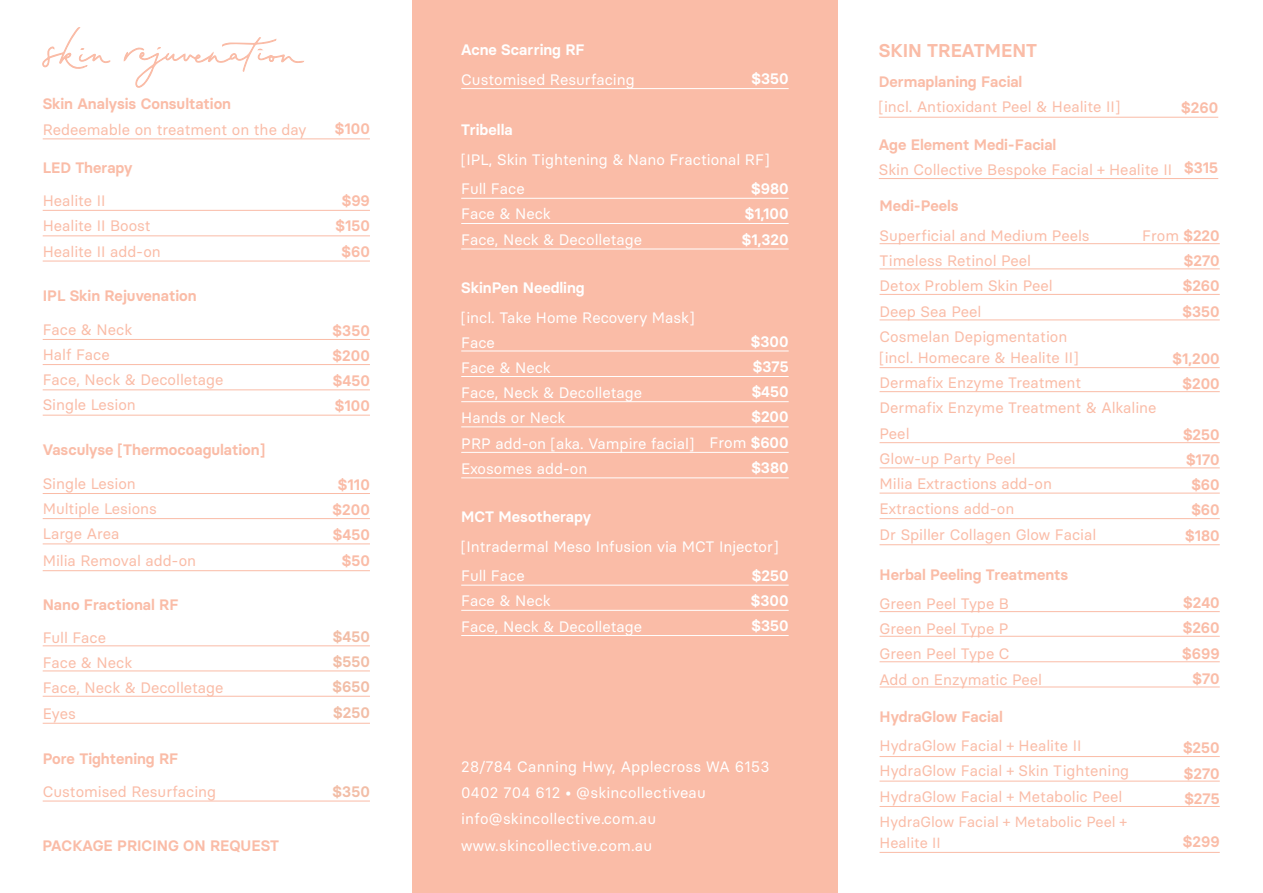
<style>
.page{position:relative;width:1263px;height:893px;background:#fff}
.page>*{position:absolute;margin:0;border:0;box-sizing:border-box;transform-origin:0 0}
.t1{font:600 18.45px "Basier Circle";color:#fabca7}
.t2{font:15.15px/25.2px "Basier Circle";color:#fabca7}
.t3{font:15.15px/25.2px "Basier Circle";color:#fff}
.t4{font:600 15.15px/25.2px "Basier Circle";color:#fabca7;text-align:justify}
.t5{font:600 15.15px/25.2px "Basier Circle";color:#fff;text-align:justify}
.t6{font:600 15.15px/25.2px "Basier Circle";color:#f2bda6;text-align:justify}
.t7{font:14.7px/21px "Basier Circle";color:#fabca7}
.s1{font-weight:400}
.s2{font-weight:600}
</style>
<div class="page">
<div style="left:412px;top:0;width:426px;height:893px;background:#fabca7"></div>
<hr style="left:43px;top:138px;width:327px;height:1px;background:#fabca7">
<hr style="left:43px;top:210px;width:327px;height:1px;background:#fabca7">
<hr style="left:43px;top:645px;width:327px;height:1px;background:#fabca7">
<hr style="left:43px;top:339px;width:327px;height:1px;background:#fabca7">
<hr style="left:43px;top:493px;width:327px;height:1px;background:#fabca7">
<hr style="left:43px;top:671px;width:327px;height:1px;background:#fabca7">
<hr style="left:43px;top:364px;width:327px;height:1px;background:#fabca7">
<hr style="left:43px;top:518px;width:327px;height:1px;background:#fabca7">
<hr style="left:43px;top:801px;width:327px;height:1px;background:#fabca7">
<hr style="left:43px;top:415px;width:327px;height:1px;background:#fabca7">
<hr style="left:43px;top:696px;width:327px;height:1px;background:#fabca7">
<hr style="left:43px;top:389px;width:327px;height:1px;background:#fabca7">
<hr style="left:43px;top:543px;width:327px;height:1px;background:#fabca7">
<hr style="left:43px;top:570px;width:327px;height:1px;background:#fabca7">
<hr style="left:43px;top:235px;width:327px;height:1px;background:#fabca7">
<hr style="left:43px;top:261px;width:327px;height:1px;background:#fabca7">
<svg style="left:124px;top:37px;width:180px;height:51px"></svg>
<svg style="left:42px;top:27px;width:68px;height:42px"></svg>
<hr style="left:461px;top:351px;width:328px;height:1px;background:#fff">
<hr style="left:461px;top:426px;width:328px;height:1px;background:#fff">
<hr style="left:461px;top:635px;width:328px;height:1px;background:#fff">
<hr style="left:461px;top:376px;width:328px;height:1px;background:#fff">
<hr style="left:461px;top:585px;width:328px;height:1px;background:#fff">
<hr style="left:461px;top:401px;width:328px;height:1px;background:#fff">
<hr style="left:461px;top:610px;width:328px;height:1px;background:#fff">
<hr style="left:461px;top:198px;width:328px;height:1px;background:#fff">
<hr style="left:461px;top:223px;width:328px;height:1px;background:#fff">
<hr style="left:461px;top:249px;width:328px;height:1px;background:#fff">
<hr style="left:461px;top:452px;width:328px;height:1px;background:#fff">
<hr style="left:461px;top:477px;width:328px;height:1px;background:#fff">
<hr style="left:461px;top:88px;width:328px;height:1px;background:#fff">
<hr style="left:879px;top:243px;width:341px;height:1px;background:#fabca7">
<hr style="left:879px;top:756px;width:341px;height:1px;background:#fabca7">
<hr style="left:879px;top:320px;width:341px;height:1px;background:#fabca7">
<hr style="left:879px;top:661px;width:341px;height:1px;background:#fabca7">
<hr style="left:879px;top:391px;width:341px;height:1px;background:#fabca7">
<hr style="left:879px;top:544px;width:341px;height:1px;background:#fabca7">
<hr style="left:879px;top:611px;width:341px;height:1px;background:#fabca7">
<hr style="left:879px;top:467px;width:341px;height:1px;background:#fabca7">
<hr style="left:879px;top:268px;width:341px;height:1px;background:#fabca7">
<hr style="left:879px;top:781px;width:341px;height:1px;background:#fabca7">
<hr style="left:879px;top:367px;width:341px;height:1px;background:#fabca7">
<hr style="left:879px;top:687px;width:341px;height:1px;background:#fabca7">
<hr style="left:879px;top:493px;width:341px;height:1px;background:#fabca7">
<hr style="left:879px;top:294px;width:341px;height:1px;background:#fabca7">
<hr style="left:879px;top:636px;width:341px;height:1px;background:#fabca7">
<hr style="left:879px;top:442px;width:341px;height:1px;background:#fabca7">
<hr style="left:879px;top:518px;width:341px;height:1px;background:#fabca7">
<hr style="left:879px;top:806px;width:341px;height:1px;background:#fabca7">
<hr style="left:879px;top:852px;width:341px;height:1px;background:#fabca7">
<hr style="left:879px;top:178px;width:339px;height:1px;background:#fabca7">
<hr style="left:879px;top:117px;width:339px;height:1px;background:#fabca7">
<hr style="left:43px;top:723px;width:327px;height:1px;background:#fabca7">
<p class="t4" style="left:43px;top:91px;width:190px">Skin Analysis Consultation</p>
<p class="t2" style="left:43px;top:117px;width:265px">Redeemable on treatment on the day</p>
<p class="t4" style="left:43px;top:154px;width:91px">LED Therapy</p>
<p class="t2" style="left:43px;top:188px;width:120px">Healite II<br>Healite II Boost<br>Healite II add-on</p>
<p class="t4" style="left:43px;top:283px;width:155px">IPL Skin Rejuvenation</p>
<p class="t2" style="left:43px;top:316px;width:182px">Face &amp; Neck<br>Half Face<br>Face, Neck &amp; Decolletage<br>Single Lesion</p>
<p class="t4" style="left:43px;top:437px;width:224px">Vasculyse [Thermocoagulation]</p>
<p class="t2" style="left:43px;top:470px;width:155px;line-height:25.7px">Single Lesion<br>Multiple Lesions<br>Large Area<br>Milia Removal add-on</p>
<p class="t4" style="left:43px;top:592px;width:137px">Nano Fractional RF</p>
<p class="t2" style="left:43px;top:624px;width:182px;line-height:25.7px">Full Face<br>Face &amp; Neck<br>Face, Neck &amp; Decolletage<br>Eyes</p>
<p class="t4" style="left:43px;top:745px;width:137px">Pore Tightening RF</p>
<p class="t2" style="left:43px;top:779px;width:175px">Customised Resurfacing</p>
<p class="t4" style="left:43px;top:832px;width:238px">PACKAGE PRICING ON REQUEST</p>
<p class="t4" style="left:335px;top:116px;width:37px">$100</p>
<p class="t4" style="left:335px;top:188px;width:36px;text-align:center">$99 $150 $60</p>
<p class="t4" style="left:333px;top:317px;width:39px">$350 $200 $450 $100</p>
<p class="t4" style="left:333px;top:471px;width:39px;text-align:right">$110 $200 $450 $50</p>
<p class="t6" style="left:332px;top:624px;width:39px">$450 $550 $650 $250</p>
<p class="t6" style="left:333px;top:778px;width:39px">$350</p>
<p class="t5" style="left:461px;top:37px;width:125px">Acne Scarring RF</p>
<p class="t3" style="left:461px;top:67px;width:175px">Customised Resurfacing</p>
<p class="t5" style="left:461px;top:117px;width:53px">Tribella</p>
<p class="t3" style="left:461px;top:144px;width:310px;line-height:29.4px">[IPL, Skin Tightening &amp; Nano Fractional RF]<br>Full Face</p>
<p class="t3" style="left:461px;top:201px;width:182px">Face &amp; Neck<br>Face, Neck &amp; Decolletage</p>
<p class="t5" style="left:461px;top:275px;width:125px">SkinPen Needling</p>
<p class="t3" style="left:461px;top:304px;width:235px">[incl. Take Home Recovery Mask]<br>Face<br>Face &amp; Neck<br>Face, Neck &amp; Decolletage<br>Hands or Neck<br>PRP add-on [aka. Vampire facial]<br>Exosomes add-on</p>
<p class="t5" style="left:461px;top:504px;width:132px">MCT Mesotherapy</p>
<p class="t3" style="left:461px;top:531px;width:318px;line-height:29.4px">[Intradermal Meso Infusion via MCT Injector]<br>Full Face</p>
<p class="t3" style="left:461px;top:588px;width:182px">Face &amp; Neck<br>Face, Neck &amp; Decolletage</p>
<p class="t5" style="left:751px;top:66px;width:39px">$350</p>
<p class="t5" style="left:742px;top:176px;width:48px;text-indent:9px">$980 $1,100 $1,320</p>
<p class="t5" style="left:709px;top:329px;width:81px;text-align:right">$300<br>$375<br>$450<br>$200<br><span class="s1">From</span> $600 $380</p>
<p class="t5" style="left:751px;top:562px;width:39px">$250 $300 $350</p>
<p class="t3" style="left:461px;top:754px;width:310px;line-height:26.1px">28/784 Canning Hwy, Applecross WA 6153<br>0402 704 612 • @skincollectiveau info@skincollective.com.au www.skincollective.com.au</p>
<p class="t1" style="left:879px;top:39px;width:160px">SKIN TREATMENT</p>
<p class="t4" style="left:879px;top:68px;width:145px">Dermaplaning Facial</p>
<p class="t2" style="left:879px;top:94px;width:243px">[incl. Antioxidant Peel &amp; Healite II]</p>
<p class="t2" style="left:879px;top:131px;width:341px"><span class="s2">Age Element Medi-Facial<br></span>Skin Collective Bespoke Facial + Healite II <span class="s2">$315</span></p>
<p class="t4" style="left:1181px;top:95px;width:39px">$260</p>
<p class="t4" style="left:879px;top:193px;width:81px">Medi-Peels</p>
<p class="t2" style="left:879px;top:223px;width:212px">Superficial and Medium Peels<br>Timeless Retinol Peel<br>Detox Problem Skin Peel<br>Deep Sea Peel<br>Cosmelan Depigmentation</p>
<p class="t2" style="left:879px;top:345px;width:278px">[incl. Homecare &amp; Healite II]<br>Dermafix Enzyme Treatment<br>Dermafix Enzyme Treatment &amp; Alkaline<br>Peel<br>Glow-up Party Peel<br>Milia Extractions add-on<br>Extractions add-on<br>Dr Spiller Collagen Glow Facial</p>
<p class="t4" style="left:879px;top:561px;width:190px">Herbal Peeling Treatments</p>
<p class="t2" style="left:879px;top:591px;width:164px">Green Peel Type B<br>Green Peel Type P<br>Green Peel Type C<br>Add on Enzymatic Peel</p>
<p class="t4" style="left:879px;top:704px;width:125px">HydraGlow Facial</p>
<p class="t2" style="left:879px;top:733px;width:251px">HydraGlow Facial + Healite II<br>HydraGlow Facial + Skin Tightening<br>HydraGlow Facial + Metabolic Peel</p>
<p class="t7" style="left:879px;top:811px;width:249px">HydraGlow Facial + Metabolic Peel +<br>Healite II</p>
<p class="t4" style="left:1182px;top:223px;width:39px;text-indent:-40px"><span class="s1">From</span> $220 $270 $260 $350</p>
<p class="t4" style="left:1172px;top:346px;width:49px;text-align:right">$1,200 $200</p>
<p class="t4" style="left:1183px;top:421px;width:38px;text-align:center">$250 $170 $60 $60 $180</p>
<p class="t4" style="left:1182px;top:590px;width:39px;text-align:right">$240 $260 $699 $70</p>
<p class="t4" style="left:1183px;top:735px;width:38px">$250 $270 $275</p>
<p class="t4" style="left:1183px;top:829px;width:38px">$299</p>
</div>
